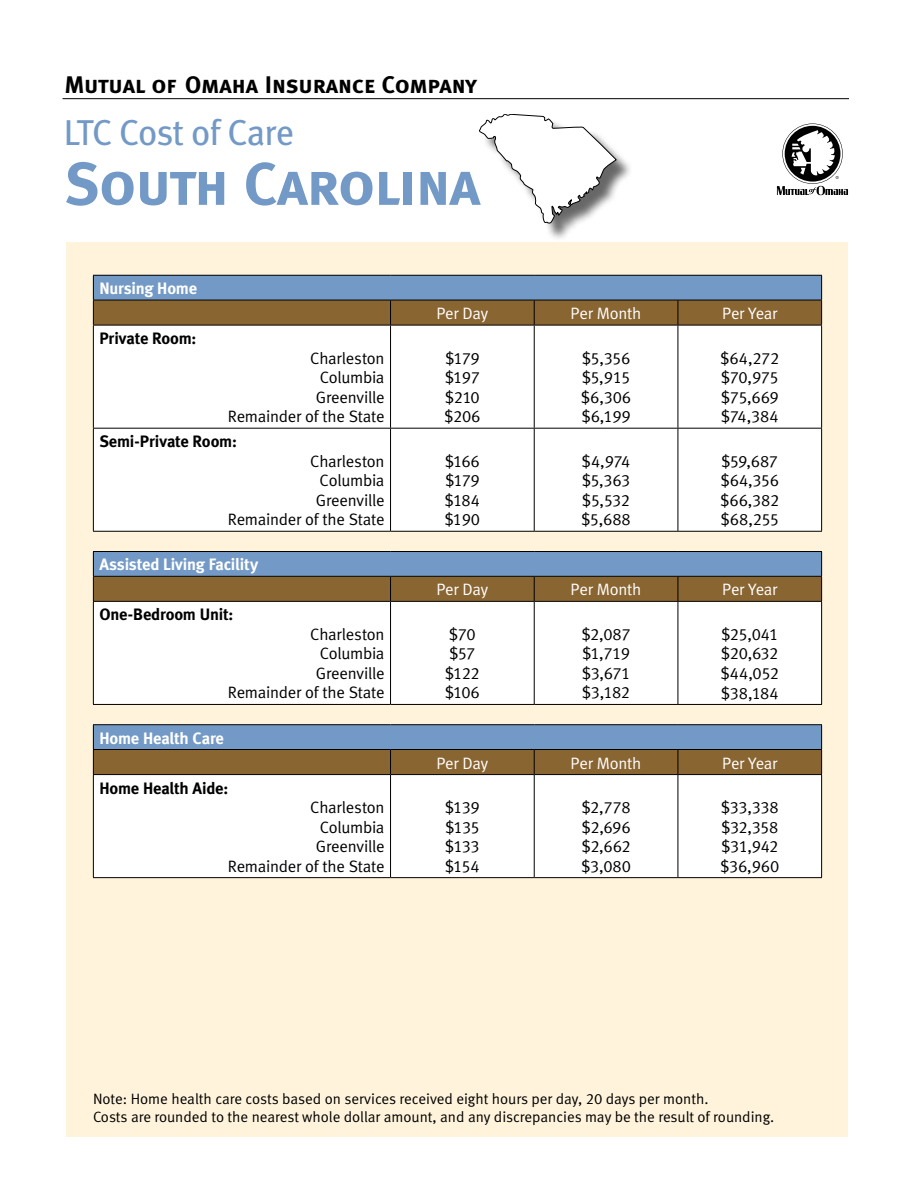
<style>
.page{position:relative;width:918px;height:1188px;background:#fff}
.page>*{position:absolute;margin:0;border:0;box-sizing:border-box;transform-origin:0 0}
.t1{font:60px "Meta Bold LF Caps";letter-spacing:-.02em;color:#7399c6}
.t2{font:36px "Meta Book LF";letter-spacing:-.025em;color:#7399c6}
.t3{font:24px "Meta Bold LF Caps";letter-spacing:-.01em;color:#000}
.t4{font:16.5px/19.5px "Meta Normal LF";letter-spacing:-.015em;color:#000;text-align:justify}
.t5{font:16.5px "Meta Normal LF";letter-spacing:-.01em;color:#fff}
.t6{font:16.5px "Meta Bold LF";letter-spacing:-.01em;color:#000}
.t7{font:16.5px "Meta Bold LF";letter-spacing:-.015em;color:#fff}
.t8{font:16.5px/19.5px "Meta Normal LF";letter-spacing:-.04em;color:#000}
.t9{font:15px/18px "Meta Normal LF";color:#000}
</style>
<div class="page">
<svg style="left:777px;top:124px;width:71px;height:71px"></svg>
<hr style="left:63px;top:98px;width:786px;height:1px;background:#000">
<div style="left:67px;top:242px;width:781px;height:895px;background:#fff4db"></div>
<div style="left:483px;top:117px;width:151px;height:123px;background:#000;opacity:.6"></div>
<svg style="left:479px;top:114px;width:137px;height:109px"></svg>
<div style="left:94px;top:326px;width:727px;height:205px;background:#fff"></div>
<hr style="left:93px;top:275px;width:298px;height:1px;background:#000">
<hr style="left:391px;top:275px;width:143px;height:1px;background:#000">
<hr style="left:534px;top:275px;width:144px;height:1px;background:#000">
<hr style="left:678px;top:275px;width:144px;height:1px;background:#000">
<svg style="left:93px;top:276px;width:729px;height:49px;background:#7a7a77"></svg>
<hr style="left:93px;top:325px;width:298px;height:1px;background:#000">
<hr style="left:93px;top:325px;width:1px;height:103px;background:#000">
<hr style="left:391px;top:325px;width:143px;height:1px;background:#000">
<hr style="left:390px;top:325px;width:1px;height:103px;background:#000">
<hr style="left:534px;top:325px;width:144px;height:1px;background:#000">
<hr style="left:534px;top:325px;width:1px;height:103px;background:#000">
<hr style="left:678px;top:325px;width:144px;height:1px;background:#000">
<hr style="left:678px;top:325px;width:1px;height:103px;background:#000">
<hr style="left:821px;top:325px;width:1px;height:103px;background:#000">
<hr style="left:93px;top:428px;width:298px;height:1px;background:#000">
<hr style="left:93px;top:429px;width:1px;height:102px;background:#000">
<hr style="left:391px;top:428px;width:143px;height:1px;background:#000">
<hr style="left:390px;top:429px;width:1px;height:102px;background:#000">
<hr style="left:534px;top:428px;width:144px;height:1px;background:#000">
<hr style="left:534px;top:429px;width:1px;height:102px;background:#000">
<hr style="left:678px;top:428px;width:144px;height:1px;background:#000">
<hr style="left:678px;top:429px;width:1px;height:102px;background:#000">
<hr style="left:821px;top:429px;width:1px;height:102px;background:#000">
<hr style="left:93px;top:531px;width:298px;height:1px;background:#000">
<hr style="left:391px;top:531px;width:143px;height:1px;background:#000">
<hr style="left:534px;top:531px;width:144px;height:1px;background:#000">
<hr style="left:678px;top:531px;width:144px;height:1px;background:#000">
<div style="left:94px;top:602px;width:727px;height:102px;background:#fff"></div>
<hr style="left:93px;top:551px;width:298px;height:1px;background:#000">
<hr style="left:391px;top:551px;width:143px;height:1px;background:#000">
<hr style="left:534px;top:551px;width:144px;height:1px;background:#000">
<hr style="left:678px;top:551px;width:144px;height:1px;background:#000">
<svg style="left:93px;top:552px;width:729px;height:49px;background:#7a7b78"></svg>
<hr style="left:93px;top:601px;width:298px;height:1px;background:#000">
<hr style="left:93px;top:602px;width:1px;height:102px;background:#000">
<hr style="left:391px;top:601px;width:143px;height:1px;background:#000">
<hr style="left:390px;top:602px;width:1px;height:102px;background:#000">
<hr style="left:534px;top:601px;width:144px;height:1px;background:#000">
<hr style="left:534px;top:602px;width:1px;height:102px;background:#000">
<hr style="left:678px;top:601px;width:144px;height:1px;background:#000">
<hr style="left:678px;top:602px;width:1px;height:102px;background:#000">
<hr style="left:821px;top:602px;width:1px;height:102px;background:#000">
<hr style="left:93px;top:704px;width:298px;height:1px;background:#000">
<hr style="left:391px;top:704px;width:143px;height:1px;background:#000">
<hr style="left:534px;top:704px;width:144px;height:1px;background:#000">
<hr style="left:678px;top:704px;width:144px;height:1px;background:#000">
<div style="left:94px;top:775px;width:727px;height:102px;background:#fff"></div>
<hr style="left:93px;top:724px;width:298px;height:1px;background:#000">
<hr style="left:391px;top:724px;width:143px;height:1px;background:#000">
<hr style="left:534px;top:724px;width:144px;height:1px;background:#000">
<hr style="left:678px;top:724px;width:144px;height:1px;background:#000">
<svg style="left:93px;top:725px;width:729px;height:49px;background:#7a7b78"></svg>
<hr style="left:93px;top:774px;width:298px;height:1px;background:#000">
<hr style="left:93px;top:775px;width:1px;height:102px;background:#000">
<hr style="left:391px;top:774px;width:143px;height:1px;background:#000">
<hr style="left:390px;top:775px;width:1px;height:102px;background:#000">
<hr style="left:534px;top:774px;width:144px;height:1px;background:#000">
<hr style="left:534px;top:775px;width:1px;height:102px;background:#000">
<hr style="left:678px;top:774px;width:144px;height:1px;background:#000">
<hr style="left:678px;top:775px;width:1px;height:102px;background:#000">
<hr style="left:821px;top:775px;width:1px;height:102px;background:#000">
<hr style="left:93px;top:877px;width:298px;height:1px;background:#000">
<hr style="left:391px;top:877px;width:143px;height:1px;background:#000">
<hr style="left:534px;top:877px;width:144px;height:1px;background:#000">
<hr style="left:678px;top:877px;width:144px;height:1px;background:#000">
<h3 class="t3" style="left:64px;top:70px;width:414px">Mutual of Omaha Insurance Company</h3>
<h2 class="t2" style="left:64px;top:111px;width:232px">LTC Cost of Care</h2>
<h1 class="t1" style="left:64px;top:148px;width:418px">South Carolina</h1>
<p class="t7" style="left:99px;top:279px;width:99px">Nursing Home</p>
<p class="t6" style="left:99px;top:329px;width:99px">Private Room:</p>
<p class="t5" style="left:436px;top:304px;width:53px">Per Day</p>
<p class="t5" style="left:571px;top:304px;width:72px">Per Month</p>
<p class="t5" style="left:722px;top:304px;width:57px">Per Year</p>
<p class="t4" style="left:228px;top:348px;width:158px;text-align:right">Charleston<br>Columbia<br>Greenville<br>Remainder of the State</p>
<p class="t4" style="left:444px;top:348px;width:38px">$179 $197 $210 $206</p>
<p class="t4" style="left:581px;top:348px;width:52px">$5,356 $5,915 $6,306 $6,199</p>
<p class="t4" style="left:720px;top:348px;width:61px">$64,272 $70,975 $75,669 $74,384</p>
<p class="t6" style="left:99px;top:432px;width:139px">Semi-Private Room:</p>
<p class="t4" style="left:228px;top:451px;width:158px;text-align:right">Charleston<br>Columbia<br>Greenville<br>Remainder of the State</p>
<p class="t4" style="left:445px;top:451px;width:37px">$166 $179 $184 $190</p>
<p class="t4" style="left:581px;top:451px;width:51px">$4,974 $5,363 $5,532 $5,688</p>
<p class="t4" style="left:720px;top:451px;width:61px">$59,687 $64,356 $66,382 $68,255</p>
<p class="t7" style="left:99px;top:555px;width:160px">Assisted Living Facility</p>
<p class="t5" style="left:436px;top:580px;width:53px">Per Day</p>
<p class="t5" style="left:571px;top:580px;width:72px">Per Month</p>
<p class="t5" style="left:722px;top:580px;width:57px">Per Year</p>
<p class="t6" style="left:99px;top:605px;width:136px">One-Bedroom Unit:</p>
<p class="t4" style="left:228px;top:624px;width:158px;text-align:right">Charleston<br>Columbia<br>Greenville<br>Remainder of the State</p>
<p class="t8" style="left:445px;top:624px;width:37px">$70 $57 $122 $106</p>
<p class="t4" style="left:581px;top:624px;width:51px">$2,087 $1,719 $3,671 $3,182</p>
<p class="t4" style="left:720px;top:624px;width:60px">$25,041 $20,632 $44,052 $38,184</p>
<p class="t7" style="left:99px;top:728px;width:126px">Home Health Care</p>
<p class="t5" style="left:436px;top:753px;width:53px">Per Day</p>
<p class="t5" style="left:571px;top:753px;width:72px">Per Month</p>
<p class="t5" style="left:722px;top:753px;width:57px">Per Year</p>
<p class="t6" style="left:99px;top:778px;width:130px">Home Health Aide:</p>
<p class="t4" style="left:228px;top:797px;width:158px;text-align:right">Charleston<br>Columbia<br>Greenville<br>Remainder of the State</p>
<p class="t4" style="left:445px;top:797px;width:37px">$139 $135 $133 $154</p>
<p class="t4" style="left:581px;top:798px;width:51px">$2,778 $2,696 $2,662 $3,080</p>
<p class="t4" style="left:720px;top:798px;width:61px">$33,338 $32,358 $31,942 $36,960</p>
<p class="t9" style="left:93px;top:1090px;width:683px">Note: Home health care costs based on services received eight hours per day, 20 days per month.<br>Costs are rounded to the nearest whole dollar amount, and any discrepancies may be the result of rounding.</p>
</div>
